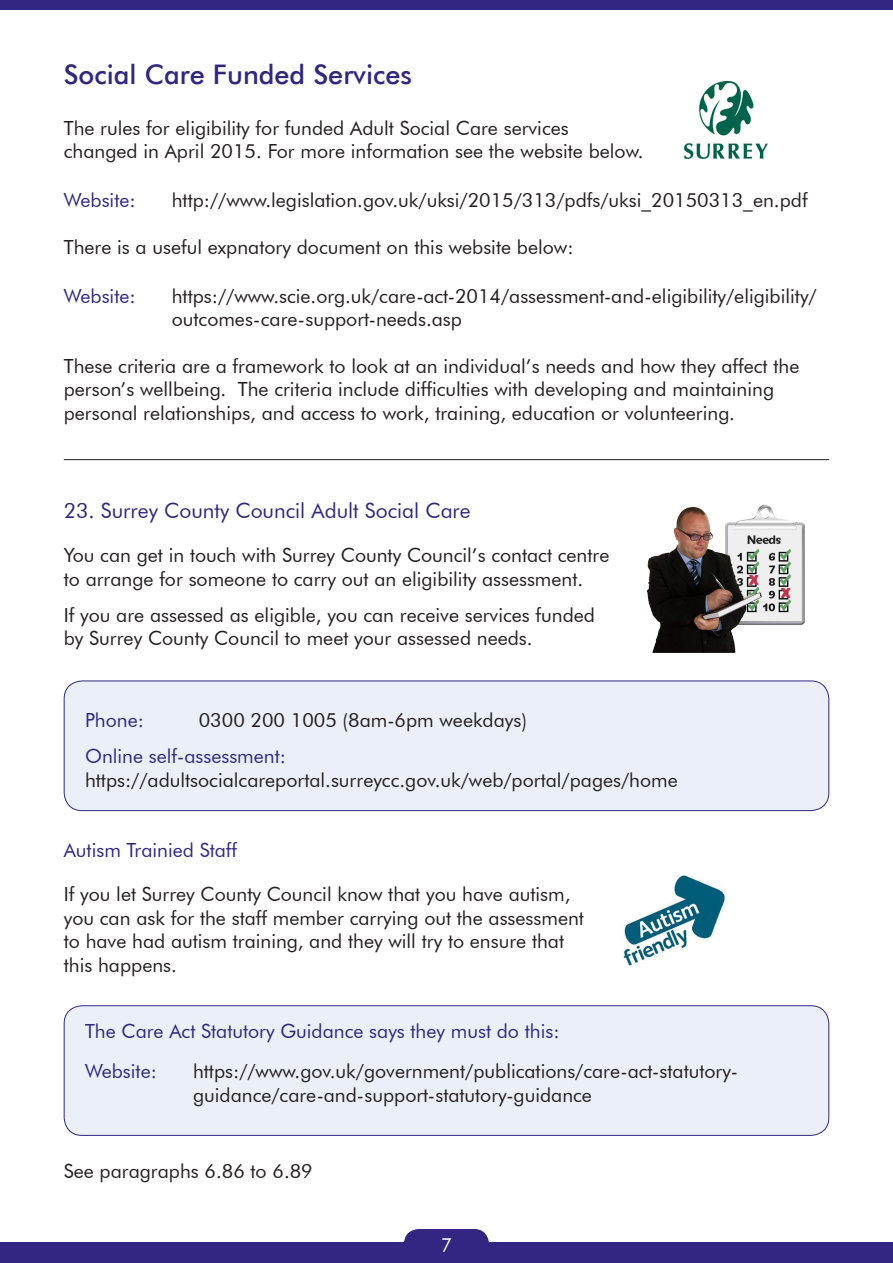
<style>
.page{position:relative;width:893px;height:1263px;background:#fff}
.page>*{position:absolute;margin:0;border:0;box-sizing:border-box;transform-origin:0 0}
.t1{font:500 27px "Futura BT";color:#312783}
.t2{font:21px "Futura BT";color:#312783}
.t3{font:19.5px/23.4px "Futura BT";color:#231f20}
.t4{font:19.5px "Futura BT";color:#312783}
.t5{font:19.5px "Futura BT";color:#fff}
</style>
<div class="page">
<div style="left:64px;top:1006px;width:765px;height:129px;background:#ebf0f8;border-radius:18px"></div>
<div style="left:64px;top:1005px;width:765px;height:131px;border:1px solid #312783;border-radius:18px"></div>
<div style="left:0;top:0;width:893px;height:10px;background:#312783"></div>
<div style="left:0;top:1242px;width:893px;height:21px;background:#312783"></div>
<svg style="left:404px;top:1229px;width:85px;height:13px"></svg>
<hr style="left:64px;top:459px;width:765px;height:1px;background:#231f20">
<img style="left:685px;top:81px;width:82px;height:77px">
<div style="left:64px;top:681px;width:765px;height:130px;background:#ebf0f8;border-radius:18px"></div>
<div style="left:64px;top:680px;width:765px;height:131px;border:1px solid #312783;border-radius:18px"></div>
<img style="left:647px;top:504px;width:158px;height:149px">
<img style="left:623px;top:875px;width:103px;height:90px">
<p class="t1" style="left:64px;top:58px;width:350px">Social Care Funded Services</p>
<p class="t3" style="left:64px;top:116px;width:506px">The rules for eligibility for funded Adult Social Care services</p>
<p class="t3" style="left:64px;top:139px;width:581px">changed in April 2015. For more information see the website below.</p>
<p class="t4" style="left:64px;top:188px;width:73px">Website:</p>
<p class="t3" style="left:172px;top:188px;width:637px">http://www.legislation.gov.uk/uksi/2015/313/pdfs/uksi_20150313_en.pdf</p>
<p class="t3" style="left:64px;top:235px;width:511px">There is a useful expnatory document on this website below:</p>
<p class="t4" style="left:64px;top:284px;width:73px">Website:</p>
<p class="t3" style="left:172px;top:284px;width:646px">https://www.scie.org.uk/care-act-2014/assessment-and-eligibility/eligibility/</p>
<p class="t3" style="left:172px;top:307px;width:292px">outcomes-care-support-needs.asp</p>
<p class="t3" style="left:64px;top:354px;width:737px">These criteria are a framework to look at an individual’s needs and how they affect the person’s wellbeing. The criteria include difficulties with developing and maintaining</p>
<p class="t3" style="left:64px;top:401px;width:673px">personal relationships, and access to work, training, education or volunteering.</p>
<p class="t2" style="left:64px;top:497px;width:408px">23. Surrey County Council Adult Social Care</p>
<p class="t3" style="left:64px;top:544px;width:547px">You can get in touch with Surrey County Council’s contact centre</p>
<p class="t3" style="left:64px;top:567px;width:521px">to arrange for someone to carry out an eligibility assessment.</p>
<p class="t3" style="left:64px;top:603px;width:533px">If you are assessed as eligible, you can receive services funded</p>
<p class="t3" style="left:64px;top:627px;width:470px">by Surrey County Council to meet your assessed needs.</p>
<p class="t4" style="left:85px;top:708px;width:60px">Phone:</p>
<p class="t3" style="left:199px;top:708px;width:330px">0300 200 1005 (8am-6pm weekdays)</p>
<p class="t4" style="left:85px;top:744px;width:202px">Online self-assessment:</p>
<p class="t3" style="left:85px;top:768px;width:594px">https://adultsocialcareportal.surreycc.gov.uk/web/portal/pages/home</p>
<p class="t4" style="left:64px;top:838px;width:175px">Autism Trainied Staff</p>
<p class="t3" style="left:64px;top:883px;width:508px">If you let Surrey County Council know that you have autism,</p>
<p class="t3" style="left:64px;top:906px;width:522px">you can ask for the staff member carrying out the assessment</p>
<p class="t3" style="left:64px;top:929px;width:502px">to have had autism training, and they will try to ensure that</p>
<p class="t3" style="left:64px;top:953px;width:115px">this happens.</p>
<p class="t4" style="left:85px;top:1019px;width:476px">The Care Act Statutory Guidance says they must do this:</p>
<p class="t4" style="left:85px;top:1060px;width:73px">Website:</p>
<p class="t3" style="left:193px;top:1060px;width:546px">https://www.gov.uk/government/publications/care-act-statutory-</p>
<p class="t3" style="left:193px;top:1083px;width:400px">guidance/care-and-support-statutory-guidance</p>
<p class="t3" style="left:64px;top:1159px;width:250px">See paragraphs 6.86 to 6.89</p>
<p class="t5" style="left:441px;top:1233px;width:13px">7</p>
</div>
